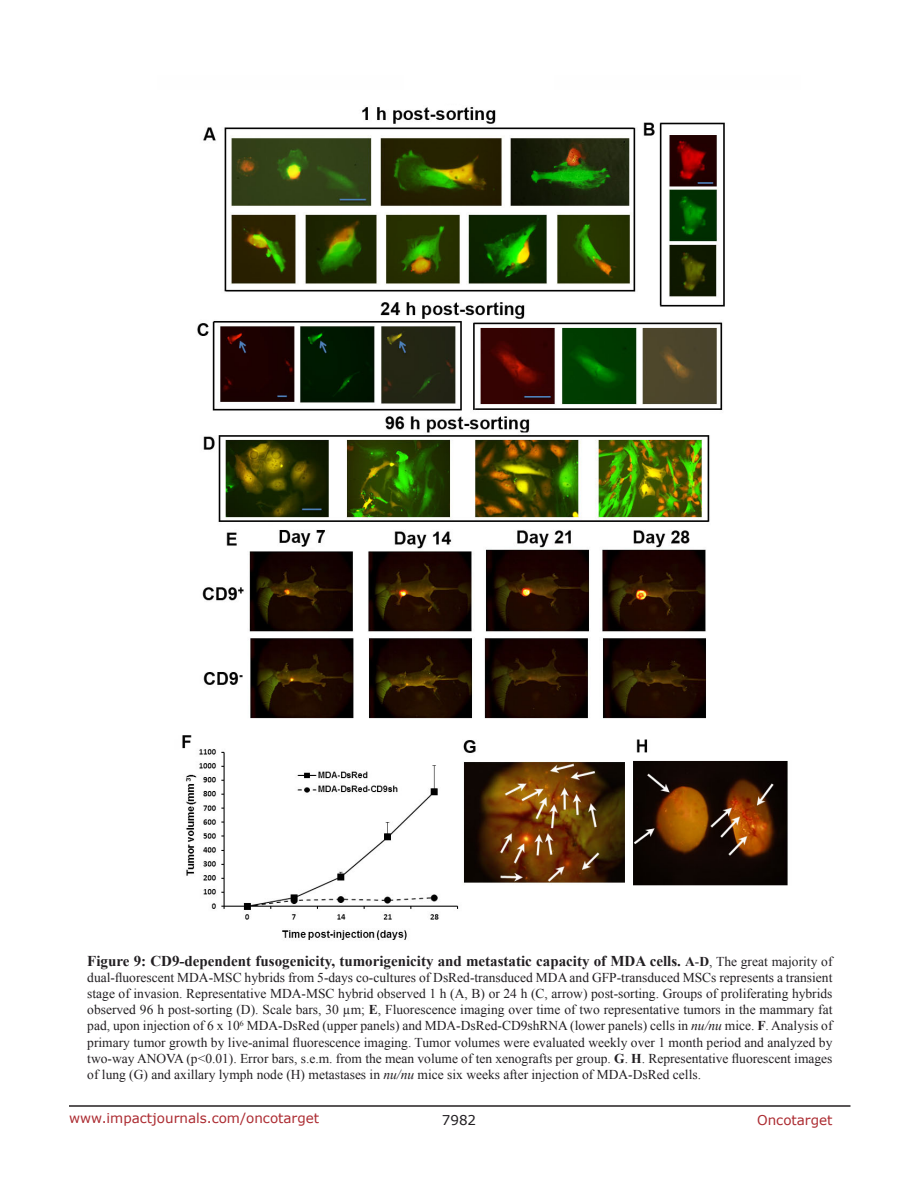
<style>
.page{position:relative;width:918px;height:1188px;background:#fff}
.page>*{position:absolute;margin:0;border:0;box-sizing:border-box;transform-origin:0 0}
.FigureText{font:700 15px "Times New Roman";color:#221f22}
.FigureText-2{font:13.5px/16.2px "Times New Roman";color:#221f22;text-align:justify}
.t1{font:13.5px "Verdana";color:#ac2b31}
.t2{font:13.5px "Verdana";color:#221f22}
.s1{font-size:13.5px}
.s2{font-weight:400;font-size:13.5px}
.s3{font-weight:700}
.s4{font-style:italic}
</style>
<div class="page">
<hr style="left:69px;top:1105px;width:781px;height:2px;background:#231f20">
<img style="left:182px;top:107px;width:606px;height:833px">
<p class="FigureText" style="left:87px;top:950px;width:747px">Figure 9: CD9-dependent fusogenicity, tumorigenicity and metastatic capacity of MDA cells. <span class="s1">A</span><span class="s2">-</span><span class="s1">D</span><span class="s2">, The great majority of</span></p>
<p class="FigureText-2" style="left:87px;top:969px;width:747px">dual-fluorescent MDA-MSC hybrids from 5-days co-cultures of DsRed-transduced MDA and GFP-transduced MSCs represents a transient stage of invasion. Representative MDA-MSC hybrid observed 1 h (A, B) or 24 h (C, arrow) post-sorting. Groups of proliferating hybrids observed 96 h post-sorting (D). Scale bars, 30 µm; <span class="s3">E</span>, Fluorescence imaging over time of two representative tumors in the mammary fat pad, upon injection of 6 x 10<sup>6</sup> MDA-DsRed (upper panels) and MDA-DsRed-CD9shRNA (lower panels) cells in <span class="s4">nu/nu</span> mice. <span class="s3">F</span>. Analysis of primary tumor growth by live-animal fluorescence imaging. Tumor volumes were evaluated weekly over 1 month period and analyzed by two-way ANOVA (p&lt;0.01). Error bars, s.e.m. from the mean volume of ten xenografts per group. <span class="s3">G</span>. <span class="s3">H</span>. Representative fluorescent images of lung (G) and axillary lymph node (H) metastases in <span class="s4">nu/nu</span> mice six weeks after injection of MDA-DsRed cells.</p>
<p class="t1" style="left:69px;top:1109px;width:252px">www.impactjournals.com/oncotarget</p>
<p class="t2" style="left:442px;top:1111px;width:36px">7982</p>
<p class="t1" style="left:757px;top:1111px;width:77px">Oncotarget</p>
</div>
